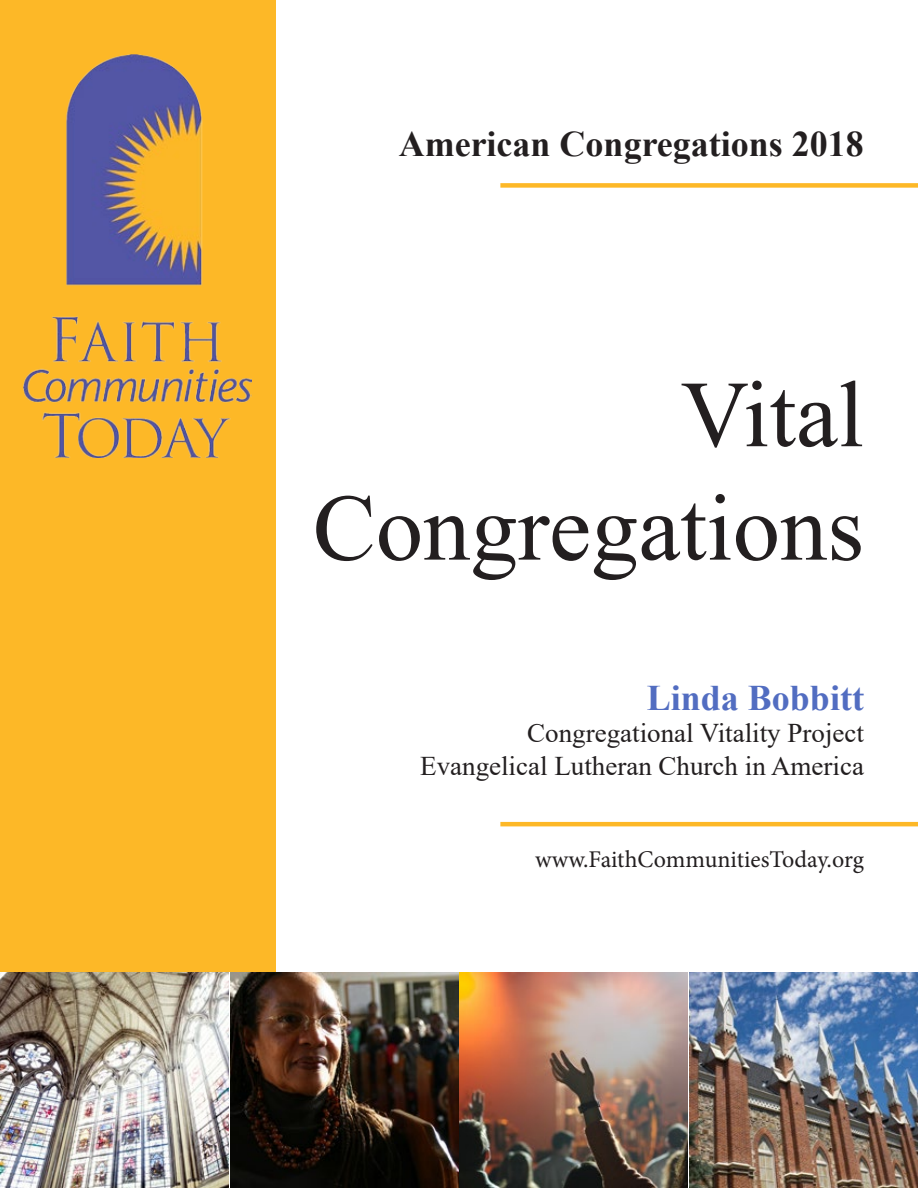
<style>
.page{position:relative;width:918px;height:1188px;background:#fff}
.page>*{position:absolute;margin:0;border:0;box-sizing:border-box;transform-origin:0 0}
.t1{font:94.5px/113.4px "Times New Roman";color:#231f20;text-align:right}
.t2{font:700 36px "Times New Roman";color:#231f20}
.t3{font:700 36px "Times New Roman";color:#526dc1}
.t4{font:27px/32.4px "Times New Roman";color:#231f20;text-align:right}
.t5{font:24px "Minion Pro";color:#231f20}
</style>
<div class="page">
<div style="left:0;top:0;width:276px;height:972px;background:#fdb827"></div>
<img style="left:24px;top:54px;width:228px;height:404px">
<div style="left:500px;top:183px;width:418px;height:5px;background:#fdb827"></div>
<hr style="left:500px;top:822px;width:418px;height:4px;background:#fdb827">
<img style="left:0;top:972px;width:918px;height:216px">
<h2 class="t2" style="left:399px;top:118px;width:467px">American Congregations 2018</h2>
<h1 class="t1" style="left:313px;top:355px;width:553px">Vital<br>Congregations</h1>
<h2 class="t3" style="left:647px;top:672px;width:219px">Linda Bobbitt</h2>
<p class="t4" style="left:420px;top:716px;width:445px">Congregational Vitality Project<br>Evangelical Lutheran Church in America</p>
<p class="t5" style="left:535px;top:843px;width:330px">www.FaithCommunitiesToday.org</p>
</div>
